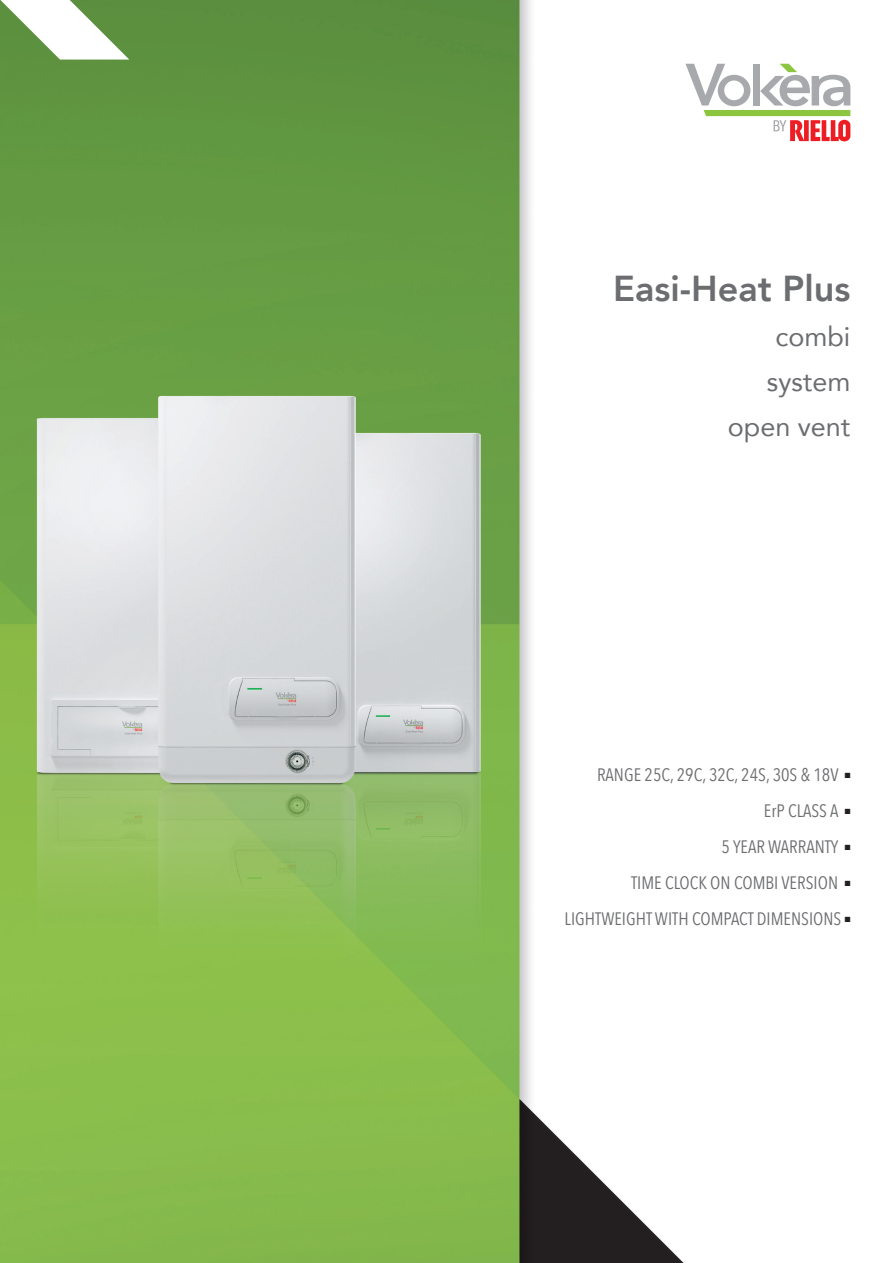
<style>
.page{position:relative;width:893px;height:1263px;background:#fff}
.page>*{position:absolute;margin:0;border:0;box-sizing:border-box;transform-origin:0 0}
.t1{font:800 36px "Avenir";color:#6c6d70}
.t2{font:27px/45px "Avenir";color:#6c6d70;text-align:right}
.t3{font:18px "Avenir Next Condensed";color:#6c6d70}
.t4{font:7.5px "Zapf Dingbats ITC";color:#231f20}
</style>
<div class="page">
<img style="left:0;top:0;width:851px;height:1263px">
<svg style="left:0;top:0;width:129px;height:60px"></svg>
<svg style="left:685px;top:64px;width:165px;height:77px"></svg>
<img style="left:0;top:343px;width:544px;height:697px">
<h1 class="t1" style="left:613px;top:261px;width:239px">Easi-Heat Plus</h1>
<h2 class="t2" style="left:728px;top:313px;width:124px">combi system open vent</h2>
<p class="t3" style="left:597px;top:759px;width:243px">RANGE 25C, 29C, 32C, 24S, 30S &amp; 18V</p>
<p class="t4" style="left:845px;top:771px;width:7px">■</p>
<p class="t3" style="left:764px;top:795px;width:76px">ErP CLASS A</p>
<p class="t4" style="left:845px;top:807px;width:7px">■</p>
<p class="t3" style="left:722px;top:831px;width:118px">5 YEAR WARRANTY</p>
<p class="t4" style="left:845px;top:843px;width:7px">■</p>
<p class="t3" style="left:631px;top:867px;width:208px">TIME CLOCK ON COMBI VERSION</p>
<p class="t4" style="left:845px;top:879px;width:7px">■</p>
<p class="t3" style="left:565px;top:903px;width:278px">LIGHTWEIGHT WITH COMPACT DIMENSIONS</p>
<p class="t4" style="left:845px;top:915px;width:7px">■</p>
</div>
